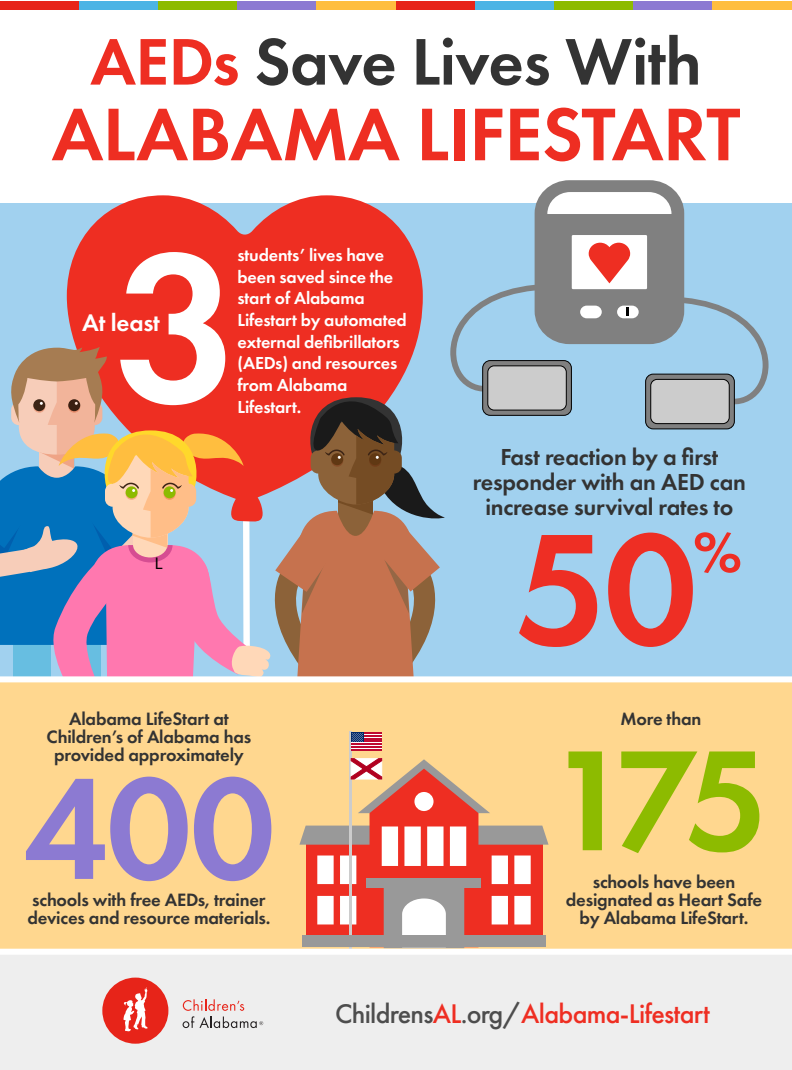
<style>
.page{position:relative;width:792px;height:1070px;background:#fff}
.page>*{position:absolute;margin:0;border:0;box-sizing:border-box;transform-origin:0 0}
.t1{font:600 219.7px "Futura PT";color:#fff}
.t2{font:600 164.1px "Futura PT";color:#ee2e24}
.t3{font:600 150px "Futura PT";color:#8c7ad2}
.t4{font:600 148px "Futura PT";color:#8dbb00}
.t5{font:600 77.3px "Futura PT";letter-spacing:-.01em;color:#ee2e22}
.t6{font:600 68.2px "Futura PT";letter-spacing:-.01em;color:#333}
.t7{font:800 59.1px "Futura PT";color:#ee2e24}
.t8{font:500 28px "Futura PT";letter-spacing:-.025em;color:#ee2e22}
.t9{font:600 25px "Futura PT";letter-spacing:-.01em;color:#fff}
.t10{font:600 24px/25px "Futura PT";letter-spacing:-.01em;color:#333;text-align:center}
.t11{font:600 18.6px/17.9px "Futura PT";letter-spacing:-.01em;color:#333;text-align:center}
.t12{font:600 18px/21.6px "Futura PT";letter-spacing:-.01em;color:#fff}
.t13{font:17px "Myriad Pro";color:#000}
.s1{color:#ee2e22}
.s2{color:#4d4d4d}
</style>
<div class="page">
<div style="left:0;top:204px;width:792px;height:758px;background:#a1d1ef"></div>
<div style="left:0;top:1px;width:79px;height:8px;background:#e72419"></div>
<div style="left:79px;top:1px;width:79px;height:8px;background:#4cb4e5"></div>
<div style="left:158px;top:1px;width:80px;height:8px;background:#8dbb00"></div>
<div style="left:238px;top:1px;width:79px;height:8px;background:#8c7ad2"></div>
<div style="left:317px;top:1px;width:79px;height:8px;background:#ffbe3f"></div>
<div style="left:396px;top:1px;width:79px;height:8px;background:#e72419"></div>
<div style="left:475px;top:1px;width:79px;height:8px;background:#4cb4e5"></div>
<div style="left:554px;top:1px;width:80px;height:8px;background:#8dbb00"></div>
<div style="left:634px;top:1px;width:79px;height:8px;background:#8c7ad2"></div>
<div style="left:713px;top:1px;width:79px;height:8px;background:#ffbe3f"></div>
<svg style="left:450px;top:180px;width:319px;height:225px"></svg>
<svg style="left:547px;top:192px;width:124px;height:22px"></svg>
<div style="left:572px;top:235px;width:75px;height:54px;background:#fff"></div>
<svg style="left:580px;top:306px;width:22px;height:12px"></svg>
<svg style="left:617px;top:306px;width:22px;height:12px"></svg>
<svg style="left:589px;top:243px;width:41px;height:40px"></svg>
<svg style="left:483px;top:360px;width:88px;height:55px"></svg>
<div style="left:483px;top:360px;width:88px;height:55px;border:1px solid #000;border-radius:8px"></div>
<div style="left:488px;top:366px;width:78px;height:44px;background:#ccc;border-radius:6px"></div>
<div style="left:488px;top:366px;width:78px;height:44px;border:1px solid #000;border-radius:6px"></div>
<svg style="left:646px;top:374px;width:88px;height:55px"></svg>
<div style="left:646px;top:374px;width:88px;height:55px;border:1px solid #000;border-radius:8px"></div>
<div style="left:651px;top:379px;width:78px;height:44px;background:#ccc;border-radius:6px"></div>
<div style="left:651px;top:379px;width:78px;height:45px;border:1px solid #000;border-radius:6px"></div>
<svg style="left:67px;top:195px;width:356px;height:152px;background:#e8433b"></svg>
<svg style="left:0;top:347px;width:451px;height:329px"></svg>
<div style="left:0;top:679px;width:792px;height:283px;background:#ffd78f"></div>
<div style="left:0;top:676px;width:792px;height:6px;background:#fff"></div>
<hr style="left:349px;top:731px;width:2px;height:230px;background:#ccc">
<svg style="left:351px;top:734px;width:31px;height:15px"></svg>
<hr style="left:351px;top:732px;width:31px;height:2px;background:#bf0a30">
<hr style="left:351px;top:735px;width:31px;height:1px;background:#bf0a30">
<hr style="left:351px;top:738px;width:31px;height:1px;background:#bf0a30">
<hr style="left:351px;top:741px;width:31px;height:1px;background:#bf0a30">
<hr style="left:351px;top:743px;width:31px;height:2px;background:#bf0a30">
<hr style="left:351px;top:746px;width:31px;height:1px;background:#bf0a30">
<hr style="left:351px;top:749px;width:31px;height:1px;background:#bf0a30">
<div style="left:351px;top:732px;width:12px;height:10px;background:#002868"></div>
<svg style="left:352px;top:733px;width:11px;height:9px"></svg>
<svg style="left:299px;top:758px;width:250px;height:177px"></svg>
<div style="left:302px;top:935px;width:244px;height:12px;background:#999"></div>
<div style="left:0;top:951px;width:792px;height:119px;background:#eee"></div>
<div style="left:0;top:948px;width:792px;height:6px;background:#fff"></div>
<div style="left:102px;top:977px;width:66px;height:66px;background:#e72419;border-radius:50%"></div>
<svg style="left:123px;top:987px;width:25px;height:44px"></svg>
<svg style="left:183px;top:999px;width:80px;height:29px"></svg>
<h3 class="t6" style="left:90px;top:19px;width:613px"><span class="s1">AEDs</span> Save Lives With</h3>
<h3 class="t5" style="left:52px;top:86px;width:690px">ALABAMA LIFESTART</h3>
<h1 class="t1" style="left:115px;top:191px;width:126px">3</h1>
<p class="t12" style="left:238px;top:244px;width:171px">students’ lives have been saved since the start of Alabama<br>Lifestart by automated external defibrillators (AEDs) and resources from Alabama<br>Lifestart.</p>
<h3 class="t9" style="left:82px;top:307px;width:79px">At least</h3>
<p class="t13" style="left:155px;top:553px;width:10px">L</p>
<p class="t11" style="left:47px;top:709px;width:206px">Alabama LifeStart at<br>Children’s of Alabama has provided approximately</p>
<h3 class="t3" style="left:23px;top:735px;width:254px">400</h3>
<p class="t11" style="left:27px;top:891px;width:245px;text-align:left">schools with free AEDs, trainer devices and resource materials.</p>
<p class="t10" style="left:473px;top:444px;width:275px">Fast reaction by a first responder with an AED can increase survival rates to</p>
<h2 class="t2" style="left:515px;top:487px;width:184px">50</h2>
<h3 class="t7" style="left:693px;top:515px;width:51px">%</h3>
<p class="t11" style="left:621px;top:709px;width:82px">More than</p>
<h3 class="t4" style="left:549px;top:708px;width:222px">175</h3>
<p class="t11" style="left:566px;top:873px;width:198px">schools have been designated as Heart Safe by Alabama LifeStart.</p>
<h3 class="t8" style="left:335px;top:997px;width:376px"><span class="s2">Childrens</span>AL<span class="s2">.org/</span>Alabama-Lifestart</h3>
</div>
